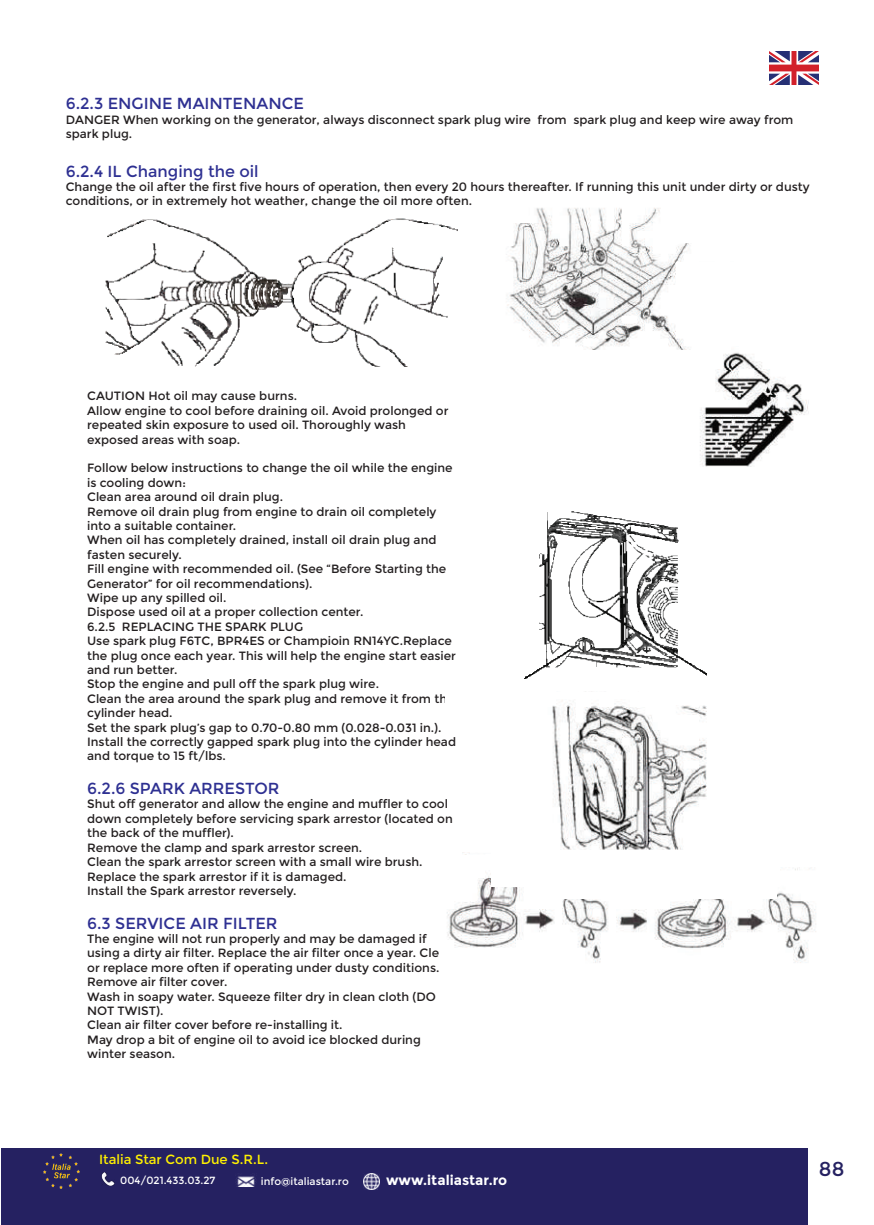
<style>
.page{position:relative;width:874px;height:1225px;background:#fff}
.page>*{position:absolute;margin:0;border:0;box-sizing:border-box;transform-origin:0 0}
.t1{font:20px "Montserrat";color:#252161}
.t2{font:16px "Montserrat";color:#2e3092}
.t3{font:700 13.8px "Montserrat";color:#fff}
.t4{font:13.2px "Montserrat";color:#fff101}
.t5{font:12px/14.4px "Montserrat";color:#231f20}
.t6{font:10.4px "Montserrat";color:#fff}
</style>
<div class="page">
<img style="left:105px;top:218px;width:352px;height:148px">
<img style="left:507px;top:208px;width:183px;height:142px">
<div style="left:660px;top:216px;width:93px;height:26px;background:#fff"></div>
<div style="left:681px;top:262px;width:92px;height:27px;background:#fff"></div>
<img style="left:700px;top:352px;width:109px;height:115px">
<img style="left:447px;top:852px;width:369px;height:111px">
<div style="left:729px;top:822px;width:101px;height:44px;background:#fff"></div>
<img style="left:491px;top:700px;width:288px;height:186px">
<div style="left:445px;top:669px;width:110px;height:36px;background:#fff"></div>
<div style="left:638px;top:669px;width:221px;height:36px;background:#fff"></div>
<div style="left:528px;top:850px;width:248px;height:48px;background:#fff"></div>
<img style="left:524px;top:511px;width:181px;height:168px">
<div style="left:1px;top:1149px;width:806px;height:76px;background:#252161"></div>
<img style="left:44px;top:1153px;width:36px;height:35px">
<svg style="left:101px;top:1172px;width:13px;height:13px"></svg>
<img style="left:236px;top:1176px;width:20px;height:11px">
<img style="left:363px;top:1173px;width:16px;height:16px">
<img style="left:769px;top:51px;width:48px;height:33px">
<h2 class="t2" style="left:66px;top:94px;width:240px">6.2.3 ENGINE MAINTENANCE</h2>
<p class="t5" style="left:66px;top:112px;width:728px">DANGER When working on the generator, always disconnect spark plug wire from spark plug and keep wire away from spark plug.</p>
<h2 class="t2" style="left:66px;top:162px;width:194px">6.2.4 IL Changing the oil</h2>
<p class="t5" style="left:66px;top:180px;width:745px">Change the oil after the first five hours of operation, then every 20 hours thereafter. If running this unit under dirty or dusty conditions, or in extremely hot weather, change the oil more often.</p>
<p class="t5" style="left:87px;top:389px;width:362px">CAUTION Hot oil may cause burns.<br>Allow engine to cool before draining oil. Avoid prolonged or repeated skin exposure to used oil. Thoroughly wash exposed areas with soap.</p>
<p class="t5" style="left:87px;top:461px;width:370px">Follow below instructions to change the oil while the engine is cooling down:<br>Clean area around oil drain plug.<br>Remove oil drain plug from engine to drain oil completely into a suitable container.<br>When oil has completely drained, install oil drain plug and fasten securely.<br>Fill engine with recommended oil. (See “Before Starting the Generator” for oil recommendations).<br>Wipe up any spilled oil.<br>Dispose used oil at a proper collection center.<br>6.2.5 REPLACING THE SPARK PLUG<br>Use spark plug F6TC, BPR4ES or Champioin RN14YC.Replace the plug once each year. This will help the engine start easier and run better.<br>Stop the engine and pull off the spark plug wire.<br>Clean the area around the spark plug and remove it from the cylinder head.<br>Set the spark plug’s gap to 0.70-0.80 mm (0.028-0.031 in.).<br>Install the correctly gapped spark plug into the cylinder head and torque to 15 ft/lbs.</p>
<h2 class="t2" style="left:87px;top:779px;width:194px">6.2.6 SPARK ARRESTOR</h2>
<p class="t5" style="left:87px;top:797px;width:367px">Shut off generator and allow the engine and muffler to cool down completely before servicing spark arrestor (located on the back of the muffler).<br>Remove the clamp and spark arrestor screen.<br>Clean the spark arrestor screen with a small wire brush.<br>Replace the spark arrestor if it is damaged.<br>Install the Spark arrestor reversely.</p>
<h2 class="t2" style="left:87px;top:913px;width:192px">6.3 SERVICE AIR FILTER</h2>
<p class="t5" style="left:87px;top:931px;width:368px">The engine will not run properly and may be damaged if using a dirty air filter. Replace the air filter once a year. Clean or replace more often if operating under dusty conditions.<br>Remove air filter cover.<br>Wash in soapy water. Squeeze filter dry in clean cloth (DO NOT TWIST).<br>Clean air filter cover before re-installing it.<br>May drop a bit of engine oil to avoid ice blocked during winter season.</p>
<p class="t4" style="left:99px;top:1152px;width:170px">Italia Star Com Due S.R.L.</p>
<p class="t6" style="left:120px;top:1174px;width:97px">004/021.433.03.27</p>
<p class="t6" style="left:261px;top:1175px;width:89px">info@italiastar.ro</p>
<p class="t3" style="left:386px;top:1171px;width:123px">www.italiastar.ro</p>
<h1 class="t1" style="left:818px;top:1157px;width:27px">88</h1>
</div>
